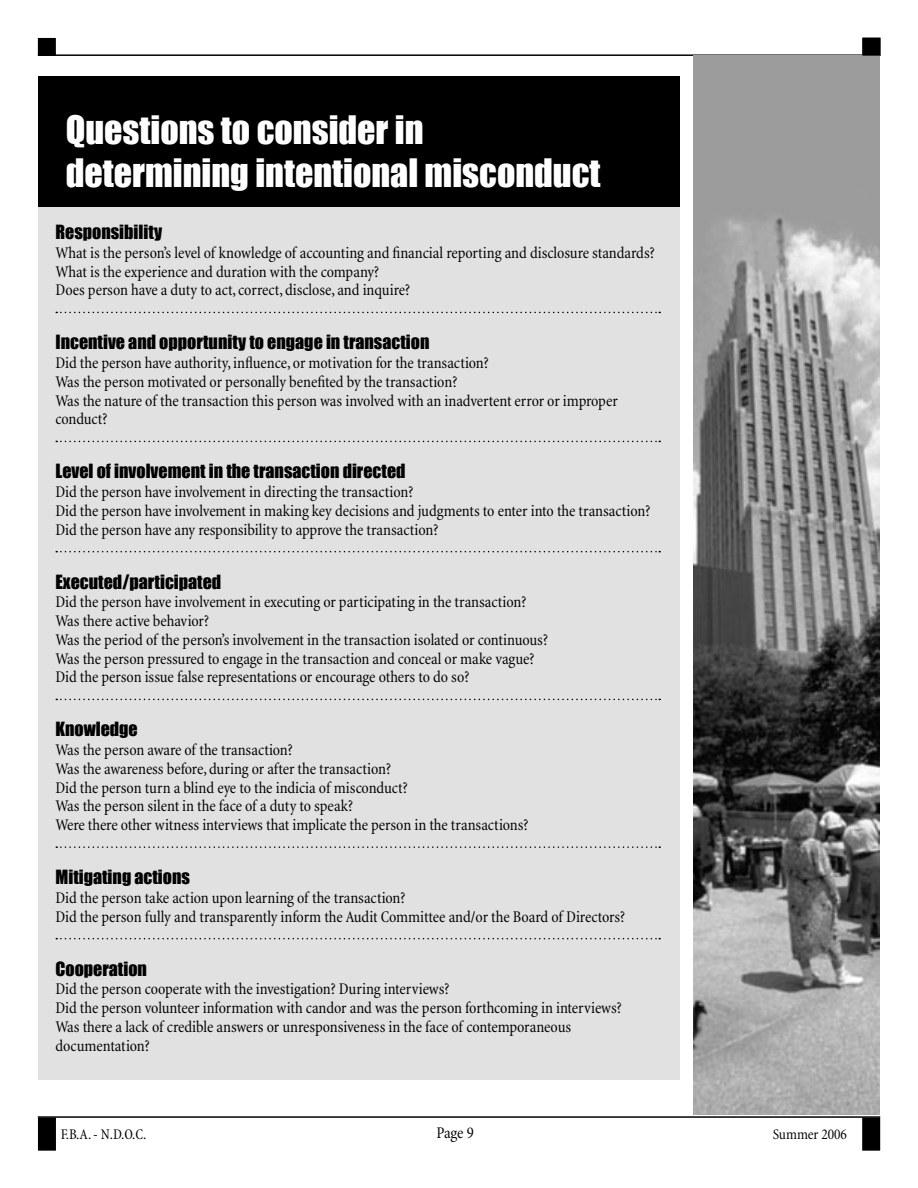
<style>
.page{position:relative;width:918px;height:1188px;background:#fff}
.page>*{position:absolute;margin:0;border:0;box-sizing:border-box;transform-origin:0 0}
.Headline{font:36px/43.2px "Impact";color:#fff}
.chart_subhead{font:18px "Impact";color:#000}
.Headline-2{font:18px "Impact";color:#000}
.chart_subhead-2{font:condensed 16.5px/18.8px "Minion";letter-spacing:-.005em;color:#000}
.Headline-3{font:condensed 16.5px/18.8px "Minion";letter-spacing:-.005em;color:#000}
.t1{font:condensed 15px "Minion";color:#000}
</style>
<div class="page">
<hr style="left:38px;top:1116px;width:842px;height:2px;background:#000">
<div style="left:39px;top:1118px;width:16px;height:32px;background:#000"></div>
<div style="left:38px;top:1118px;width:18px;height:33px;border:2px solid #000"></div>
<div style="left:863px;top:1118px;width:16px;height:32px;background:#000"></div>
<div style="left:862px;top:1118px;width:18px;height:33px;border:2px solid #000"></div>
<hr style="left:38px;top:54px;width:842px;height:2px;background:#000">
<div style="left:39px;top:39px;width:16px;height:16px;background:#000"></div>
<div style="left:38px;top:38px;width:18px;height:18px;border:2px solid #000"></div>
<img style="left:693px;top:56px;width:187px;height:1058px">
<div style="left:863px;top:38px;width:17px;height:17px;background:#000"></div>
<div style="left:862px;top:38px;width:18px;height:18px;border:2px solid #000"></div>
<div style="left:38px;top:99px;width:642px;height:981px;background:#e1e1e1"></div>
<div style="left:38px;top:77px;width:642px;height:130px;background:#000"></div>
<svg style="left:56px;top:312px;width:604px;height:1px"></svg>
<svg style="left:56px;top:441px;width:604px;height:1px"></svg>
<svg style="left:56px;top:551px;width:604px;height:1px"></svg>
<svg style="left:56px;top:699px;width:604px;height:1px"></svg>
<svg style="left:56px;top:846px;width:604px;height:2px"></svg>
<svg style="left:56px;top:938px;width:604px;height:1px"></svg>
<p class="Headline" style="left:66px;top:107px;width:536px">Questions to consider in determining intentional misconduct</p>
<p class="Headline-2" style="left:56px;top:218px;width:108px">Responsibility</p>
<p class="Headline-3" style="left:56px;top:244px;width:601px">What is the person’s level of knowledge of accounting and financial reporting and disclosure standards?<br>What is the experience and duration with the company?<br>Does person have a duty to act, correct, disclose, and inquire?</p>
<p class="chart_subhead" style="left:56px;top:328px;width:375px">Incentive and opportunity to engage in transaction</p>
<p class="chart_subhead-2" style="left:56px;top:354px;width:564px">Did the person have authority, influence, or motivation for the transaction?<br>Was the person motivated or personally benefited by the transaction?<br>Was the nature of the transaction this person was involved with an inadvertent error or improper conduct?</p>
<p class="chart_subhead" style="left:56px;top:457px;width:352px">Level of involvement in the transaction directed</p>
<p class="chart_subhead-2" style="left:56px;top:483px;width:596px">Did the person have involvement in directing the transaction?<br>Did the person have involvement in making key decisions and judgments to enter into the transaction?<br>Did the person have any responsibility to approve the transaction?</p>
<p class="chart_subhead" style="left:56px;top:568px;width:167px">Executed/participated</p>
<p class="chart_subhead-2" style="left:56px;top:593px;width:494px">Did the person have involvement in executing or participating in the transaction?<br>Was there active behavior?<br>Was the period of the person’s involvement in the transaction isolated or continuous?<br>Was the person pressured to engage in the transaction and conceal or make vague?<br>Did the person issue false representations or encourage others to do so?</p>
<p class="chart_subhead" style="left:56px;top:715px;width:84px">Knowledge</p>
<p class="chart_subhead-2" style="left:56px;top:741px;width:475px">Was the person aware of the transaction?<br>Was the awareness before, during or after the transaction?<br>Did the person turn a blind eye to the indicia of misconduct?<br>Was the person silent in the face of a duty to speak?<br>Were there other witness interviews that implicate the person in the transactions?</p>
<p class="chart_subhead" style="left:56px;top:863px;width:136px">Mitigating actions</p>
<p class="chart_subhead-2" style="left:56px;top:889px;width:571px">Did the person take action upon learning of the transaction?<br>Did the person fully and transparently inform the Audit Committee and/or the Board of Directors?</p>
<p class="chart_subhead" style="left:56px;top:955px;width:93px">Cooperation</p>
<p class="chart_subhead-2" style="left:56px;top:980px;width:568px">Did the person cooperate with the investigation? During interviews?<br>Did the person volunteer information with candor and was the person forthcoming in interviews?<br>Was there a lack of credible answers or unresponsiveness in the face of contemporaneous documentation?</p>
<p class="t1" style="left:61px;top:1126px;width:87px">F.B.A. - N.D.O.C.</p>
<p class="chart_subhead-2" style="left:436px;top:1123px;width:39px">Page 9</p>
<p class="t1" style="left:773px;top:1126px;width:76px">Summer 2006</p>
</div>
